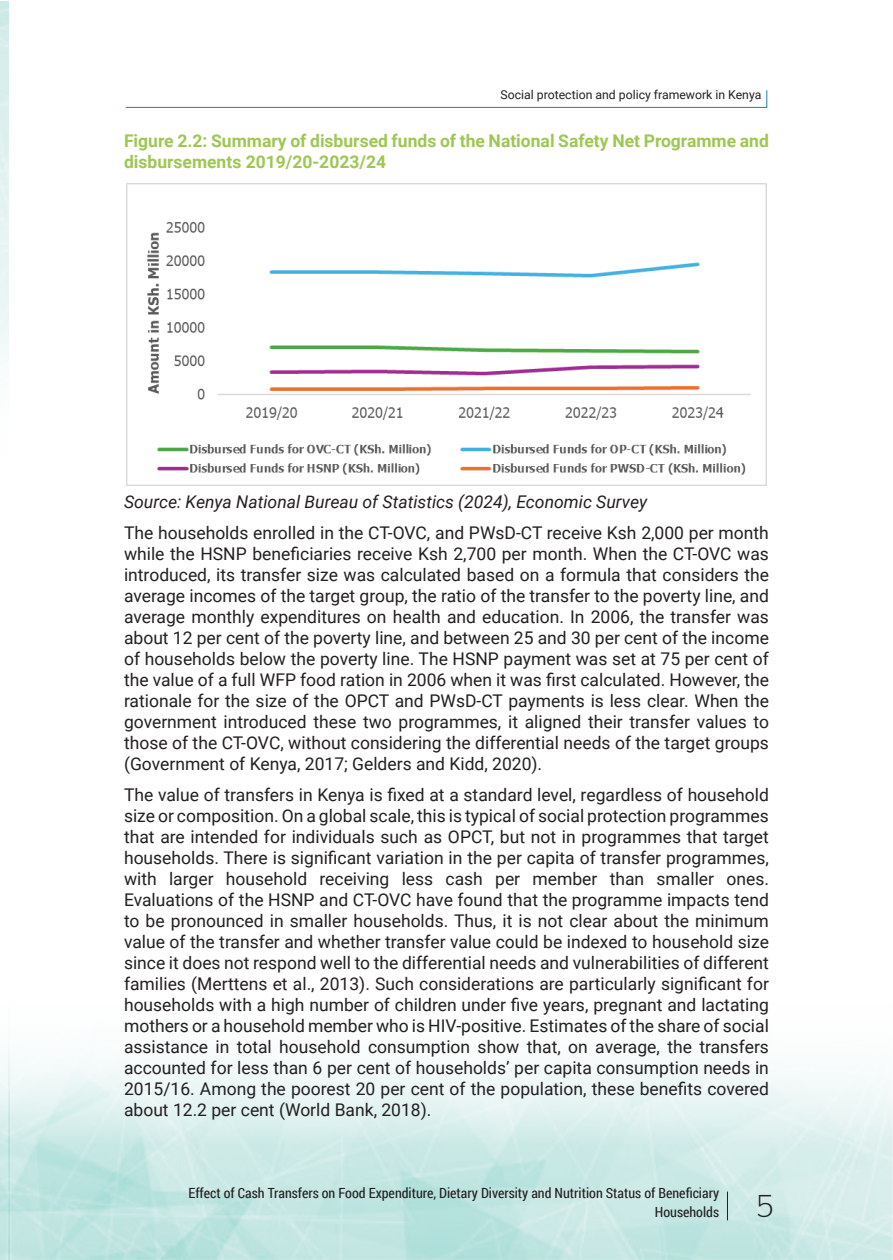
<style>
.page{position:relative;width:893px;height:1260px;background:#fff}
.page>*{position:absolute;margin:0;border:0;box-sizing:border-box;transform-origin:0 0}
.t1{font:300 31.5px "Stag Sans";color:#231f20}
.t2{font:17.5px/21px "Roboto";color:#231f20;text-align:justify}
.t3{font:700 17.5px/21px "Roboto";color:#9ec752}
.t4{font:italic 17.5px "Roboto";color:#231f20}
.t5{font:14px/19.2px "Roboto Condensed";color:#231f20;text-align:right}
.t6{font:12.25px "Roboto";color:#231f20}
</style>
<div class="page">
<svg style="left:727px;top:1192px;width:1px;height:28px"></svg>
<svg style="left:125px;top:90px;width:643px;height:18px"></svg>
<img style="left:126px;top:184px;width:641px;height:302px">
<p class="t6" style="left:501px;top:87px;width:262px">Social protection and policy framework in Kenya</p>
<p class="t3" style="left:124px;top:130px;width:646px">Figure 2.2: Summary of disbursed funds of the National Safety Net Programme and disbursements 2019/20-2023/24</p>
<p class="t4" style="left:124px;top:489px;width:525px">Source: Kenya National Bureau of Statistics (2024), Economic Survey</p>
<p class="t2" style="left:124px;top:521px;width:646px">The households enrolled in the CT-OVC, and PWsD-CT receive Ksh 2,000 per month while the HSNP beneficiaries receive Ksh 2,700 per month. When the CT-OVC was introduced, its transfer size was calculated based on a formula that considers the average incomes of the target group, the ratio of the transfer to the poverty line, and average monthly expenditures on health and education. In 2006, the transfer was about 12 per cent of the poverty line, and between 25 and 30 per cent of the income of households below the poverty line. The HSNP payment was set at 75 per cent of the value of a full WFP food ration in 2006 when it was first calculated. However, the rationale for the size of the OPCT and PWsD-CT payments is less clear. When the government introduced these two programmes, it aligned their transfer values to those of the CT-OVC, without considering the differential needs of the target groups (Government of Kenya, 2017; Gelders and Kidd, 2020).</p>
<p class="t2" style="left:124px;top:783px;width:646px">The value of transfers in Kenya is fixed at a standard level, regardless of household size or composition. On a global scale, this is typical of social protection programmes that are intended for individuals such as OPCT, but not in programmes that target households. There is significant variation in the per capita of transfer programmes, with larger household receiving less cash per member than smaller ones.<br>Evaluations of the HSNP and CT-OVC have found that the programme impacts tend to be pronounced in smaller households. Thus, it is not clear about the minimum value of the transfer and whether transfer value could be indexed to household size since it does not respond well to the differential needs and vulnerabilities of different families (Merttens et al., 2013). Such considerations are particularly significant for households with a high number of children under five years, pregnant and lactating mothers or a household member who is HIV-positive. Estimates of the share of social assistance in total household consumption show that, on average, the transfers accounted for less than 6 per cent of households’ per capita consumption needs in 2015/16. Among the poorest 20 per cent of the population, these benefits covered about 12.2 per cent (World Bank, 2018).</p>
<p class="t5" style="left:189px;top:1183px;width:532px">Effect of Cash Transfers on Food Expenditure, Dietary Diversity and Nutrition Status of Beneficiary<br>Households</p>
<h1 class="t1" style="left:757px;top:1189px;width:17px">5</h1>
</div>
